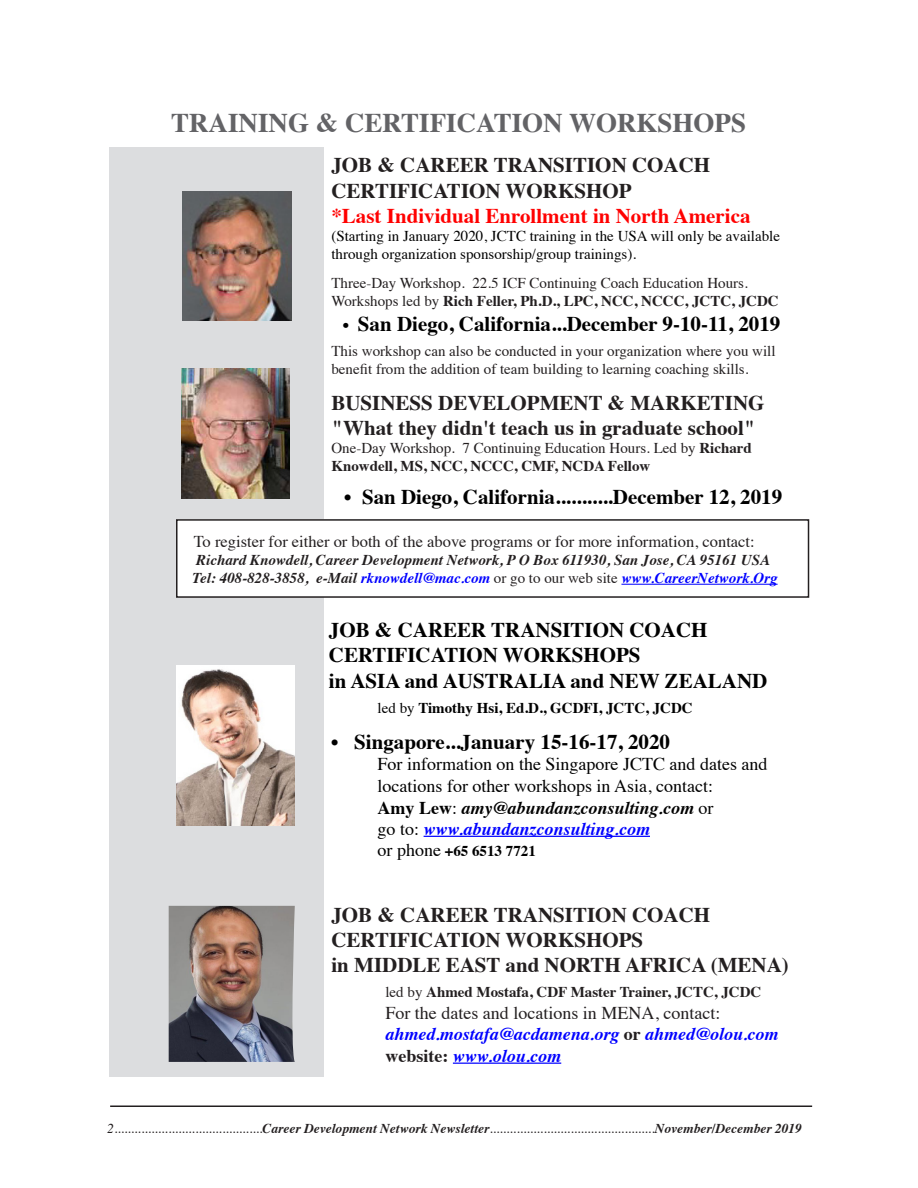
<style>
.page{position:relative;width:918px;height:1188px;background:#fff}
.page>*{position:absolute;margin:0;border:0;box-sizing:border-box;transform-origin:0 0}
.t1{font:700 27px "Times";color:#636366}
.t2{font:700 21px "Times";color:#000}
.t3{font:700 21px/25.2px "Times";color:#231f20}
.t4{font:700 21px "Times";color:#f00}
.t5{font:italic 700 18px "Times";color:#00f}
.t6{font:18px "Times";color:#000}
.t7{font:18px "Times";color:#231f20}
.t8{font:italic 700 18px "Times";color:#000}
.t9{font:16.5px "Times";color:#231f20}
.t10{font:15px/18px "Times";color:#231f20}
.t11{font:15px/18px "Times";color:#000}
.t12{font:700 15px "Times";color:#231f20}
.t13{font:italic 700 15px "Times";color:#00f}
.t14{font:italic 700 15px "Times";color:#231f20}
.t15{font:700 15px "Times";color:#000}
.t16{font:italic 13.5px "Times";color:#231f20}
.s1{font-weight:400}
.s2{font-size:18px}
.s3{font-weight:700}
.s4{color:#231f20}
.s5{font-weight:400;font-style:normal;color:#231f20}
.s6{font-style:normal}
.s7{font-weight:400;font-style:normal}
.s8{font-weight:400;font-style:normal;color:#000}
.s9{font-weight:400;font-size:18px}
.s10{font-style:normal;color:#231f20}
</style>
<div class="page">
<hr style="left:110px;top:1106px;width:702px;height:1px;background:#231f20">
<div style="left:109px;top:147px;width:215px;height:929px;background:#dcdddf"></div>
<img style="left:181px;top:369px;width:109px;height:129px">
<img style="left:183px;top:191px;width:108px;height:130px">
<img style="left:176px;top:666px;width:119px;height:159px">
<hr style="left:424px;top:836px;width:226px;height:1px;background:#00f">
<div style="left:177px;top:520px;width:632px;height:77px;background:#fff"></div>
<hr style="left:621px;top:584px;width:157px;height:1px;background:#00f">
<div style="left:176px;top:519px;width:633px;height:79px;border:2px solid #231f20"></div>
<hr style="left:453px;top:1063px;width:108px;height:1px;background:#00f">
<img style="left:169px;top:906px;width:126px;height:156px">
<p class="t1" style="left:171px;top:97px;width:576px">TRAINING &amp; CERTIFICATION WORKSHOPS</p>
<p class="t3" style="left:331px;top:150px;width:380px">JOB &amp; CAREER TRANSITION COACH</p>
<p class="t3" style="left:331px;top:176px;width:302px">CERTIFICATION WORKSHOP</p>
<p class="t4" style="left:331px;top:196px;width:421px">*Last Individual Enrollment in North America</p>
<p class="t11" style="left:331px;top:225px;width:450px">(Starting in January 2020, JCTC training in the USA will only be available through organization sponsorship/group trainings).</p>
<p class="t10" style="left:331px;top:272px;width:418px">Three-Day Workshop. 22.5 ICF Continuing Coach Education Hours.</p>
<p class="t12" style="left:331px;top:286px;width:449px"><span class="s1">Workshops led by</span> Rich Feller, Ph.D., LPC, NCC, NCCC, JCTC, JCDC</p>
<p class="t2" style="left:343px;top:304px;width:439px"><span class="s2">•</span> San Diego, California...December 9-10-11, 2019</p>
<p class="t10" style="left:331px;top:341px;width:446px">This workshop can also be conducted in your organization where you will benefit from the addition of team building to learning coaching skills.</p>
<p class="t3" style="left:331px;top:388px;width:435px">BUSINESS DEVELOPMENT &amp; MARKETING</p>
<p class="t3" style="left:331px;top:413px;width:426px">"What they didn't teach us in graduate school"</p>
<p class="t10" style="left:331px;top:438px;width:422px">One-Day Workshop. 7 Continuing Education Hours. Led by <span class="s3">Richard<br>Knowdell, MS, NCC, NCCC, CMF, NCDA Fellow</span></p>
<p class="t2" style="left:344px;top:476px;width:440px">• San Diego, California...........December 12, 2019</p>
<p class="t9" style="left:194px;top:526px;width:563px">To register for either or both of the above programs or for more information, contact:</p>
<p class="t14" style="left:196px;top:546px;width:576px">Richard Knowdell, Career Development Network, P O Box 611930, San Jose, CA 95161 USA</p>
<p class="t13" style="left:193px;top:564px;width:587px"><span class="s4">Tel: 408-828-3858, e-Mail</span> rknowdell@mac.com <span class="s5">or go to our web site</span> www.CareerNetwork.Org</p>
<p class="t2" style="left:329px;top:610px;width:380px">JOB &amp; CAREER TRANSITION COACH</p>
<p class="t2" style="left:329px;top:635px;width:313px">CERTIFICATION WORKSHOPS</p>
<p class="t2" style="left:329px;top:660px;width:440px">in ASIA and AUSTRALIA and NEW ZEALAND</p>
<p class="t15" style="left:378px;top:693px;width:317px"><span class="s1">led by</span> Timothy Hsi, Ed.D., GCDFI, JCTC, JCDC</p>
<p class="t2" style="left:331px;top:722px;width:340px">• Singapore...January 15-16-17, 2020</p>
<p class="t6" style="left:378px;top:747px;width:391px">For information on the Singapore JCTC and dates and</p>
<p class="t6" style="left:378px;top:769px;width:337px">locations for other workshops in Asia, contact:</p>
<p class="t8" style="left:378px;top:791px;width:338px"><span class="s6">Amy Lew</span><span class="s7">:</span> amy@abundanzconsulting.com <span class="s7">or</span></p>
<p class="t5" style="left:378px;top:812px;width:274px"><span class="s8">go to:</span> www.abundanzconsulting.com</p>
<p class="t15" style="left:378px;top:837px;width:160px"><span class="s9">or phone</span> +65 6513 7721</p>
<p class="t3" style="left:331px;top:900px;width:380px">JOB &amp; CAREER TRANSITION COACH</p>
<p class="t3" style="left:331px;top:925px;width:459px">CERTIFICATION WORKSHOPS<br>in MIDDLE EAST and NORTH AFRICA (MENA)</p>
<p class="t12" style="left:385px;top:978px;width:377px"><span class="s1">led by</span> Ahmed Mostafa, CDF Master Trainer, JCTC, JCDC</p>
<p class="t7" style="left:385px;top:996px;width:336px">For the dates and locations in MENA, contact:</p>
<p class="t5" style="left:385px;top:1017px;width:395px">ahmed.mostafa@acdamena.org <span class="s10">or</span> ahmed@olou.com</p>
<p class="t5" style="left:385px;top:1039px;width:177px"><span class="s10">website:</span> www.olou.com</p>
<p class="t16" style="left:107px;top:1117px;width:696px">2............................................<span class="s3">Career Development Network Newsletter</span>.................................................<span class="s3">November/December 2019</span></p>
</div>
